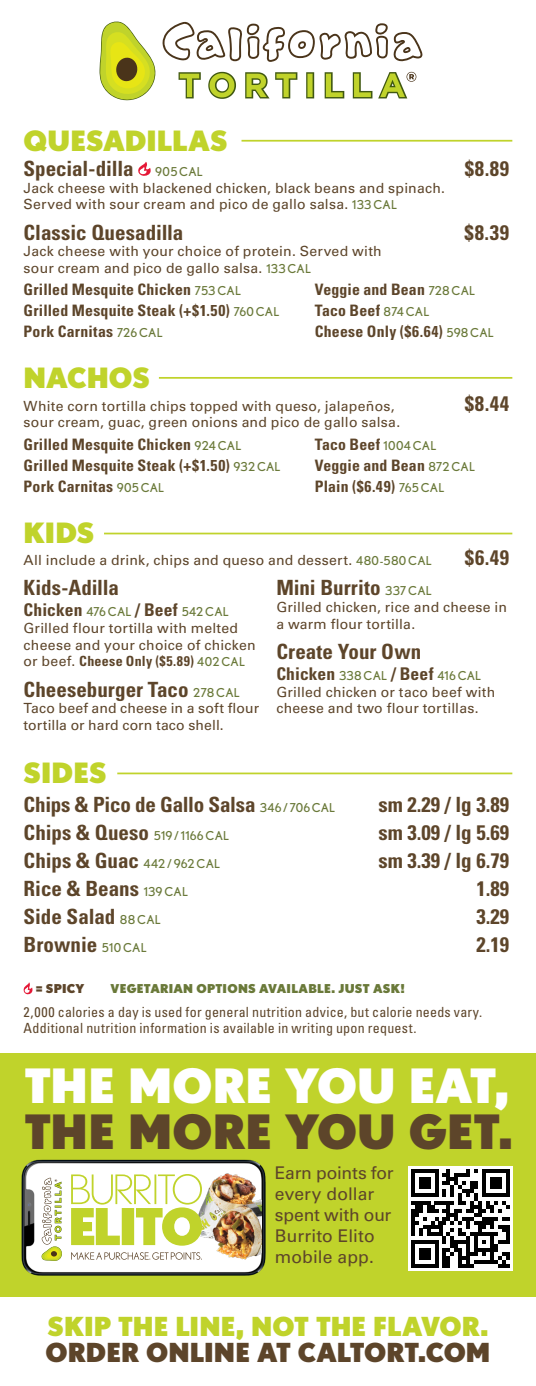
<style>
.page{position:relative;width:536px;height:1386px;background:#fff}
.page>*{position:absolute;margin:0;border:0;box-sizing:border-box;transform-origin:0 0}
.t1{font:900 47.43px "Nobel";letter-spacing:.005em;color:#fff}
.t2{font:900 47.43px "Nobel";color:#5d452a}
.t3{font:900 28px "Nobel";color:#c0d32b}
.t4{font:900 26.25px/26.2px "Nobel";letter-spacing:.005em;color:#c0d32b}
.t5{font:700 condensed 21px "Univers LT Std";color:#5d452a}
.t6{font:17.5px/21px "Univers LT Std";letter-spacing:-.005em;color:#5d452a}
.t7{font:700 condensed 17.5px "Univers LT Std";letter-spacing:.005em;color:#5d452a}
.t8{font:700 condensed 15.75px "Univers LT Std";letter-spacing:.015em;color:#5d452a}
.description{font:14px/16.8px "Univers LT Std";letter-spacing:.015em;color:#5d452a}
.t9{font:condensed 14px/16.8px "Univers LT Std";letter-spacing:.02em;color:#5d452a}
.t10{font:900 12.25px "Nobel";letter-spacing:.015em;color:#6a7939}
.t11{font:900 12.25px "Nobel";letter-spacing:.015em;color:#5d452a}
.s1{font-family:"Nobel";font-weight:400;font-stretch:normal;font-size:12.25px;color:#6a7939}
.s2{font-family:"Nobel";font-size:12.25px;color:#6a7939}
.s3{font-weight:700;font-stretch:condensed}
.s4{color:#5d452a}
</style>
<div class="page">
<hr style="left:159px;top:377px;width:353px;height:2px;background:#c0d32b">
<hr style="left:104px;top:533px;width:408px;height:1px;background:#c0d32b">
<hr style="left:117px;top:773px;width:395px;height:1px;background:#c0d32b">
<div style="left:0;top:1053px;width:536px;height:244px;background:#c0d32b"></div>
<div style="left:408px;top:1167px;width:104px;height:104px;background:#fff"></div>
<svg style="left:411px;top:1169px;width:98px;height:99px"></svg>
<hr style="left:411px;top:1264px;width:27px;height:4px;background:#000">
<div style="left:418px;top:1248px;width:12px;height:12px;background:#000"></div>
<svg style="left:99px;top:22px;width:323px;height:78px"></svg>
<hr style="left:241px;top:140px;width:271px;height:2px;background:#c0d32b">
<svg style="left:138px;top:162px;width:13px;height:14px"></svg>
<svg style="left:23px;top:982px;width:10px;height:13px"></svg>
<img style="left:21px;top:1159px;width:245px;height:117px">
<img style="left:198px;top:1170px;width:63px;height:94px">
<svg style="left:71px;top:1252px;width:131px;height:8px"></svg>
<svg style="left:71px;top:1174px;width:131px;height:72px"></svg>
<svg style="left:42px;top:1178px;width:20px;height:83px;background:#d8dab3"></svg>
<p class="t3" style="left:24px;top:124px;width:205px">QUESADILLAS</p>
<p class="t5" style="left:24px;top:155px;width:181px">Special-dilla <span class="s1">905 CAL</span></p>
<p class="t5" style="left:464px;top:155px;width:46px">$8.89</p>
<p class="description" style="left:24px;top:179px;width:423px">Jack cheese with blackened chicken, black beans and spinach.<br>Served with sour cream and pico de gallo salsa. <span class="s2">133 CAL</span></p>
<p class="t5" style="left:24px;top:219px;width:161px">Classic Quesadilla</p>
<p class="t5" style="left:464px;top:219px;width:46px">$8.39</p>
<p class="description" style="left:24px;top:243px;width:359px">Jack cheese with your choice of protein. Served with sour cream and pico de gallo salsa. <span class="s2">133 CAL</span></p>
<p class="t8" style="left:24px;top:280px;width:219px">Grilled Mesquite Chicken <span class="s1">753 CAL</span></p>
<p class="t8" style="left:24px;top:301px;width:257px">Grilled Mesquite Steak (+$1.50) <span class="s1">760 CAL</span></p>
<p class="t8" style="left:24px;top:322px;width:140px">Pork Carnitas <span class="s1">726 CAL</span></p>
<p class="t8" style="left:315px;top:280px;width:162px">Veggie and Bean <span class="s1">728 CAL</span></p>
<p class="t8" style="left:315px;top:301px;width:116px">Taco Beef <span class="s1">874 CAL</span></p>
<p class="t8" style="left:315px;top:322px;width:180px">Cheese Only ($6.64) <span class="s1">598 CAL</span></p>
<p class="t3" style="left:24px;top:361px;width:128px">NACHOS</p>
<p class="description" style="left:24px;top:397px;width:372px">White corn tortilla chips topped with queso, jalapeños,</p>
<p class="t5" style="left:464px;top:390px;width:46px">$8.44</p>
<p class="description" style="left:24px;top:414px;width:378px">sour cream, guac, green onions and pico de gallo salsa.</p>
<p class="t8" style="left:24px;top:434px;width:219px">Grilled Mesquite Chicken <span class="s1">924 CAL</span></p>
<p class="t8" style="left:24px;top:455px;width:258px">Grilled Mesquite Steak (+$1.50) <span class="s1">932 CAL</span></p>
<p class="t8" style="left:24px;top:476px;width:142px">Pork Carnitas <span class="s1">905 CAL</span></p>
<p class="t3" style="left:24px;top:516px;width:72px">KIDS</p>
<p class="t8" style="left:315px;top:434px;width:123px">Taco Beef <span class="s1">1004 CAL</span></p>
<p class="t8" style="left:315px;top:455px;width:161px">Veggie and Bean <span class="s1">872 CAL</span></p>
<p class="t8" style="left:315px;top:476px;width:131px">Plain ($6.49) <span class="s1">765 CAL</span></p>
<p class="description" style="left:24px;top:552px;width:409px">All include a drink, chips and queso and dessert. <span class="s2">480-580 CAL</span></p>
<p class="t5" style="left:464px;top:545px;width:46px">$6.49</p>
<p class="t5" style="left:24px;top:575px;width:97px">Kids-Adilla</p>
<p class="t7" style="left:24px;top:599px;width:207px">Chicken <span class="s1">476 CAL</span> / Beef <span class="s1">542 CAL</span></p>
<p class="description" style="left:24px;top:619px;width:233px">Grilled flour tortilla with melted cheese and your choice of chicken or beef. <span class="s3">Cheese Only ($5.89)</span> <span class="s2">402 CAL</span></p>
<p class="t5" style="left:24px;top:676px;width:217px">Cheeseburger Taco <span class="s1">278 CAL</span></p>
<p class="description" style="left:24px;top:700px;width:237px">Taco beef and cheese in a soft flour tortilla or hard corn taco shell.</p>
<p class="t3" style="left:24px;top:756px;width:84px">SIDES</p>
<p class="t5" style="left:276px;top:575px;width:157px">Mini Burrito <span class="s1">337 CAL</span></p>
<p class="description" style="left:276px;top:598px;width:232px">Grilled chicken, rice and cheese in a warm flour tortilla.</p>
<p class="t5" style="left:276px;top:638px;width:147px">Create Your Own</p>
<p class="t7" style="left:276px;top:663px;width:206px">Chicken <span class="s1">338 CAL</span> / Beef <span class="s1">416 CAL</span></p>
<p class="description" style="left:276px;top:683px;width:220px">Grilled chicken or taco beef with cheese and two flour tortillas.</p>
<p class="t5" style="left:24px;top:792px;width:313px">Chips &amp; Pico de Gallo Salsa <span class="s1">346 / 706 CAL</span></p>
<p class="t5" style="left:378px;top:792px;width:132px">sm 2.29 / lg 3.89</p>
<p class="t5" style="left:24px;top:820px;width:207px">Chips &amp; Queso <span class="s1">519 / 1166 CAL</span></p>
<p class="t5" style="left:378px;top:820px;width:132px">sm 3.09 / lg 5.69</p>
<p class="t5" style="left:24px;top:848px;width:198px">Chips &amp; Guac <span class="s1">442 / 962 CAL</span></p>
<p class="t5" style="left:378px;top:848px;width:132px">sm 3.39 / lg 6.79</p>
<p class="t5" style="left:24px;top:876px;width:166px">Rice &amp; Beans <span class="s1">139 CAL</span></p>
<p class="t5" style="left:476px;top:876px;width:34px">1.89</p>
<p class="t5" style="left:24px;top:904px;width:139px">Side Salad <span class="s1">88 CAL</span></p>
<p class="t5" style="left:476px;top:904px;width:34px">3.29</p>
<p class="t5" style="left:24px;top:932px;width:124px">Brownie <span class="s1">510 CAL</span></p>
<p class="t5" style="left:476px;top:932px;width:34px">2.19</p>
<p class="t11" style="left:36px;top:981px;width:50px">= SPICY</p>
<p class="t10" style="left:110px;top:981px;width:296px">VEGETARIAN OPTIONS AVAILABLE. JUST ASK!</p>
<p class="t9" style="left:24px;top:1003px;width:460px">2,000 calories a day is used for general nutrition advice, but calorie needs vary.<br>Additional nutrition information is available in writing upon request.</p>
<p class="t1" style="left:24px;top:1058px;width:486px">THE MORE YOU EAT,</p>
<p class="t2" style="left:24px;top:1104px;width:489px">THE MORE YOU GET.</p>
<p class="t6" style="left:275px;top:1163px;width:120px">Earn points for every dollar spent with our<br>Burrito Elito mobile app.</p>
<p class="t4" style="left:46px;top:1314px;width:446px">SKIP THE LINE, NOT THE FLAVOR.<br><span class="s4">ORDER ONLINE AT CALTORT.COM</span></p>
</div>
